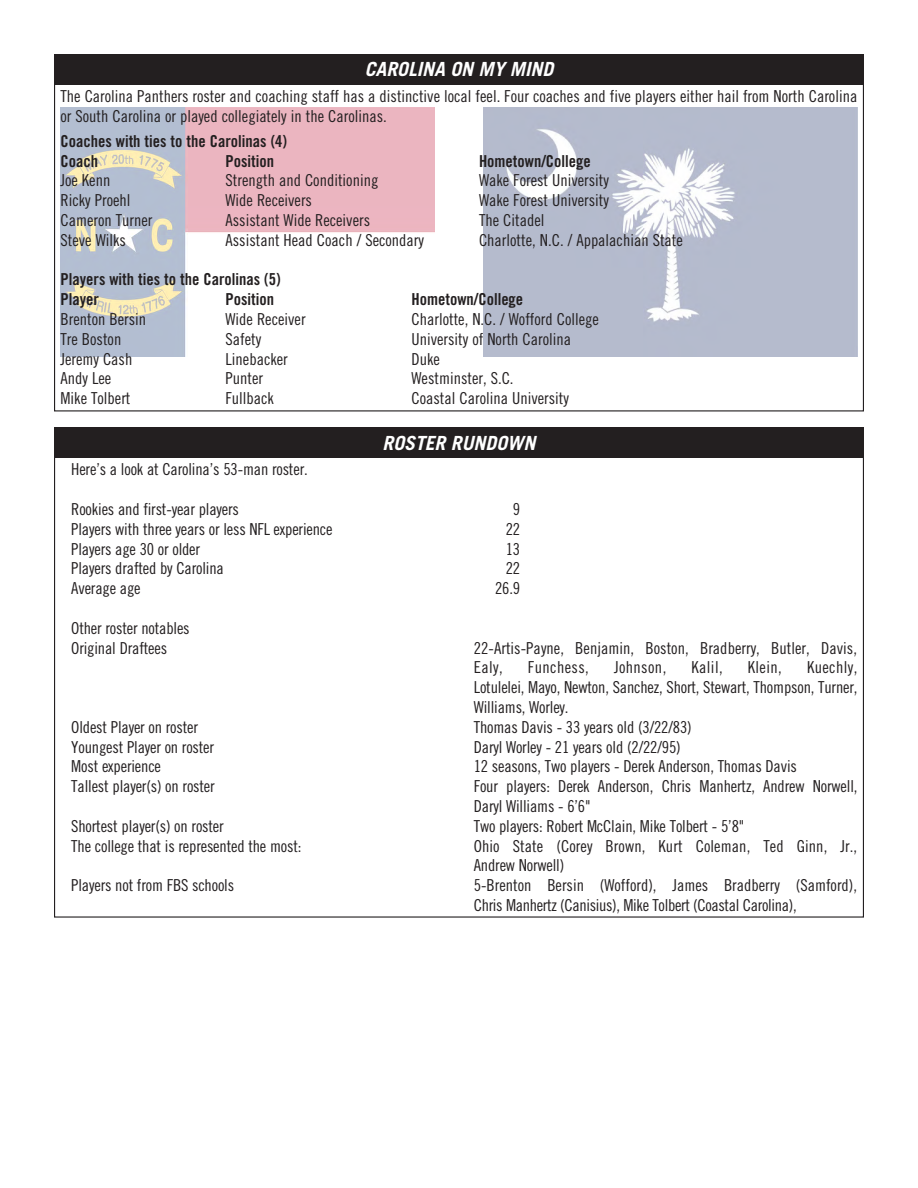
<style>
.page{position:relative;width:918px;height:1188px;background:#fff}
.page>*{position:absolute;margin:0;border:0;box-sizing:border-box;transform-origin:0 0}
.t1{font:italic 700 19.5px "Trade Gothic LT Std";color:#fff}
.note{font:16.5px/19.8px "Trade Gothic LT Std Cn 18";color:#231f20}
.note-2{font:16.5px "Trade Gothic LT Std Bd Cn 20";color:#231f20}
.note-3{font:16.5px/19.8px "Trade Gothic LT Std Cn 18";letter-spacing:-.02em;color:#231f20}
.note-4{font:16.5px "Trade Gothic LT Std Cn 18";letter-spacing:.025em;color:#231f20}
</style>
<div class="page">
<img style="left:483px;top:107px;width:374px;height:249px">
<img style="left:61px;top:107px;width:374px;height:249px">
<div style="left:54px;top:54px;width:810px;height:30px;background:#231f20"></div>
<div style="left:54px;top:428px;width:810px;height:30px;background:#231f20"></div>
<p class="t1" style="left:365px;top:57px;width:190px">CAROLINA ON MY MIND</p>
<p class="note" style="left:61px;top:86px;width:798px">The Carolina Panthers roster and coaching staff has a distinctive local feel. Four coaches and five players either hail from North Carolina or South Carolina or played collegiately in the Carolinas.</p>
<p class="note-2" style="left:61px;top:131px;width:228px">Coaches with ties to the Carolinas (4)</p>
<p class="note-2" style="left:61px;top:151px;width:39px">Coach</p>
<p class="note-2" style="left:226px;top:151px;width:50px">Position</p>
<p class="note-2" style="left:479px;top:151px;width:113px">Hometown/College</p>
<p class="note" style="left:61px;top:170px;width:51px">Joe Kenn</p>
<p class="note" style="left:226px;top:170px;width:154px">Strength and Conditioning</p>
<p class="note" style="left:479px;top:170px;width:131px">Wake Forest University</p>
<p class="note" style="left:61px;top:190px;width:72px">Ricky Proehl</p>
<p class="note" style="left:226px;top:190px;width:88px">Wide Receivers</p>
<p class="note" style="left:479px;top:190px;width:131px">Wake Forest University</p>
<p class="note" style="left:61px;top:210px;width:94px">Cameron Turner</p>
<p class="note" style="left:226px;top:210px;width:146px">Assistant Wide Receivers</p>
<p class="note" style="left:479px;top:210px;width:67px">The Citadel</p>
<p class="note" style="left:61px;top:230px;width:67px">Steve Wilks</p>
<p class="note" style="left:226px;top:230px;width:200px">Assistant Head Coach / Secondary</p>
<p class="note" style="left:479px;top:230px;width:205px">Charlotte, N.C. / Appalachian State</p>
<p class="note-2" style="left:61px;top:269px;width:222px">Players with ties to the Carolinas (5)</p>
<p class="note-2" style="left:61px;top:289px;width:40px">Player</p>
<p class="note-2" style="left:226px;top:289px;width:50px">Position</p>
<p class="note-2" style="left:412px;top:289px;width:113px">Hometown/College</p>
<p class="note" style="left:61px;top:309px;width:87px">Brenton Bersin</p>
<p class="note" style="left:226px;top:309px;width:82px">Wide Receiver</p>
<p class="note" style="left:412px;top:309px;width:189px">Charlotte, N.C. / Wofford College</p>
<p class="note" style="left:61px;top:329px;width:62px">Tre Boston</p>
<p class="note" style="left:226px;top:329px;width:37px">Safety</p>
<p class="note" style="left:412px;top:329px;width:161px">University of North Carolina</p>
<p class="note" style="left:61px;top:349px;width:73px">Jeremy Cash</p>
<p class="note" style="left:226px;top:349px;width:64px">Linebacker</p>
<p class="note" style="left:412px;top:349px;width:30px">Duke</p>
<p class="note" style="left:61px;top:368px;width:52px">Andy Lee</p>
<p class="note" style="left:226px;top:368px;width:39px">Punter</p>
<p class="note" style="left:412px;top:368px;width:104px">Westminster, S.C.</p>
<p class="note" style="left:61px;top:388px;width:72px">Mike Tolbert</p>
<p class="note" style="left:226px;top:388px;width:50px">Fullback</p>
<p class="note" style="left:412px;top:388px;width:159px">Coastal Carolina University</p>
<p class="t1" style="left:383px;top:431px;width:154px">ROSTER RUNDOWN</p>
<p class="note" style="left:71px;top:460px;width:238px">Here’s a look at Carolina’s 53-man roster.</p>
<p class="note" style="left:71px;top:499px;width:169px">Rookies and first-year players</p>
<p class="note" style="left:513px;top:499px;width:9px">9</p>
<p class="note" style="left:71px;top:519px;width:263px">Players with three years or less NFL experience</p>
<p class="note" style="left:506px;top:519px;width:16px">22</p>
<p class="note" style="left:71px;top:539px;width:130px">Players age 30 or older</p>
<p class="note" style="left:506px;top:539px;width:16px">13</p>
<p class="note" style="left:71px;top:559px;width:154px">Players drafted by Carolina</p>
<p class="note" style="left:506px;top:559px;width:16px">22</p>
<p class="note" style="left:71px;top:578px;width:71px">Average age</p>
<p class="note" style="left:495px;top:578px;width:27px">26.9</p>
<p class="note" style="left:71px;top:618px;width:120px">Other roster notables</p>
<p class="note" style="left:71px;top:638px;width:97px">Original Draftees</p>
<p class="note" style="left:474px;top:638px;width:385px">22-Artis-Payne, Benjamin, Boston, Bradberry, Butler, Davis,<br>Ealy,</p>
<p class="note" style="left:474px;top:658px;width:385px;text-align:justify;text-indent:333px">Kuechly, Lotulelei, Mayo, Newton, Sanchez, Short, Stewart, Thompson, Turner, Williams, Worley.</p>
<p class="note-4" style="left:528px;top:658px;width:63px">Funchess,</p>
<p class="note-4" style="left:614px;top:658px;width:54px">Johnson,</p>
<p class="note" style="left:691px;top:658px;width:33px">Kalil,</p>
<p class="note" style="left:748px;top:658px;width:36px">Klein,</p>
<p class="note" style="left:71px;top:717px;width:128px">Oldest Player on roster</p>
<p class="note" style="left:474px;top:717px;width:219px">Thomas Davis - 33 years old (3/22/83)</p>
<p class="note" style="left:71px;top:737px;width:144px">Youngest Player on roster</p>
<p class="note" style="left:474px;top:737px;width:208px">Daryl Worley - 21 years old (2/22/95)</p>
<p class="note" style="left:71px;top:757px;width:91px">Most experience</p>
<p class="note" style="left:474px;top:757px;width:325px">12 seasons, Two players - Derek Anderson, Thomas Davis</p>
<p class="note" style="left:71px;top:776px;width:145px">Tallest player(s) on roster</p>
<p class="note" style="left:474px;top:776px;width:385px">Four players: Derek Anderson, Chris Manhertz, Andrew Norwell,<br>Daryl Williams - 6’6"</p>
<p class="note" style="left:71px;top:816px;width:154px">Shortest player(s) on roster</p>
<p class="note" style="left:474px;top:816px;width:272px">Two players: Robert McClain, Mike Tolbert - 5’8"</p>
<p class="note" style="left:71px;top:836px;width:232px">The college that is represented the most:</p>
<p class="note" style="left:474px;top:836px;width:385px">Ohio State (Corey Brown, Kurt Coleman, Ted Ginn, Jr.,<br>Andrew Norwell)</p>
<p class="note" style="left:71px;top:875px;width:164px">Players not from FBS schools</p>
<p class="note-3" style="left:474px;top:875px;width:385px">5-Brenton Bersin (Wofford), James Bradberry (Samford),<br>Chris Manhertz (Canisius), Mike Tolbert (Coastal Carolina),</p>
</div>
